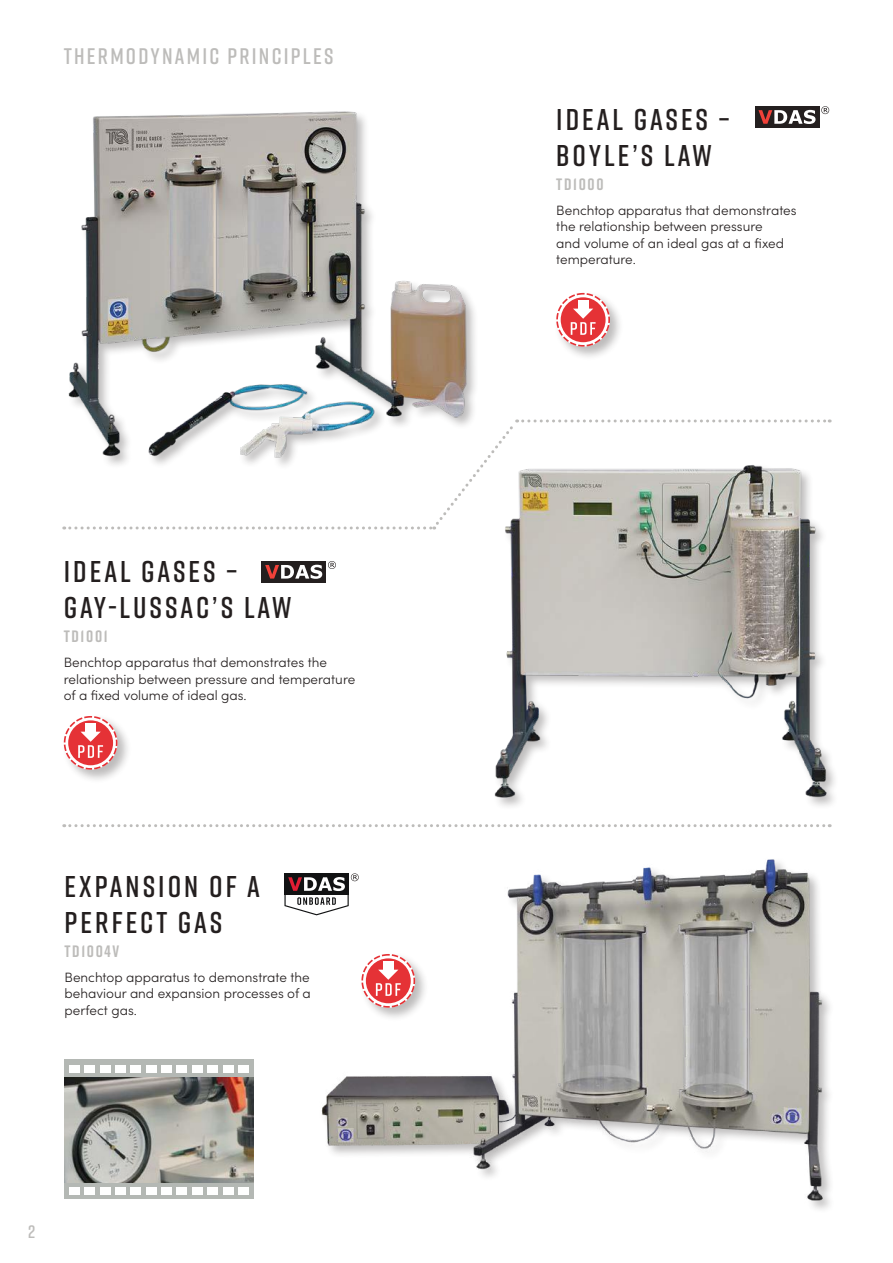
<style>
.page{position:relative;width:893px;height:1263px;background:#fff}
.page>*{position:absolute;margin:0;border:0;box-sizing:border-box;transform-origin:0 0}
.t1{font:600 30px/36px "Rift";letter-spacing:.1em;color:#241f1f}
.t2{font:600 22.5px "Rift";letter-spacing:.1em;color:#bdbcba}
.t3{font:600 18px "Rift";color:#bdbcba}
.t4{font:700 16.5px "Rift";letter-spacing:.1em;color:#bdbcba}
.t5{font:300 13.5px/16.5px "Sofia Pro";color:#241f1f}
</style>
<div class="page">
<img style="left:68px;top:111px;width:403px;height:308px">
<img style="left:494px;top:529px;width:335px;height:270px">
<img style="left:315px;top:859px;width:514px;height:344px">
<div style="left:64px;top:1060px;width:190px;height:139px;background:#b4b8b4"></div>
<div style="left:69px;top:1065px;width:11px;height:7px;background:#fff"></div>
<div style="left:84px;top:1065px;width:11px;height:7px;background:#fff"></div>
<div style="left:100px;top:1065px;width:10px;height:7px;background:#fff"></div>
<div style="left:115px;top:1065px;width:11px;height:7px;background:#fff"></div>
<div style="left:130px;top:1065px;width:11px;height:7px;background:#fff"></div>
<div style="left:146px;top:1065px;width:10px;height:7px;background:#fff"></div>
<div style="left:161px;top:1065px;width:11px;height:7px;background:#fff"></div>
<div style="left:177px;top:1065px;width:10px;height:7px;background:#fff"></div>
<div style="left:192px;top:1065px;width:11px;height:7px;background:#fff"></div>
<div style="left:207px;top:1065px;width:11px;height:7px;background:#fff"></div>
<div style="left:223px;top:1065px;width:10px;height:7px;background:#fff"></div>
<div style="left:238px;top:1065px;width:11px;height:7px;background:#fff"></div>
<div style="left:69px;top:1187px;width:11px;height:8px;background:#fff"></div>
<div style="left:84px;top:1187px;width:11px;height:8px;background:#fff"></div>
<div style="left:100px;top:1187px;width:10px;height:8px;background:#fff"></div>
<div style="left:115px;top:1187px;width:11px;height:8px;background:#fff"></div>
<div style="left:130px;top:1187px;width:11px;height:8px;background:#fff"></div>
<div style="left:146px;top:1187px;width:10px;height:8px;background:#fff"></div>
<div style="left:161px;top:1187px;width:11px;height:8px;background:#fff"></div>
<div style="left:177px;top:1187px;width:10px;height:8px;background:#fff"></div>
<div style="left:192px;top:1187px;width:11px;height:8px;background:#fff"></div>
<div style="left:207px;top:1187px;width:11px;height:8px;background:#fff"></div>
<div style="left:223px;top:1187px;width:10px;height:8px;background:#fff"></div>
<div style="left:238px;top:1187px;width:11px;height:8px;background:#fff"></div>
<img style="left:64px;top:1077px;width:190px;height:106px">
<div style="left:554px;top:291px;width:70px;height:69px;background:#241f1f;opacity:.3"></div>
<svg style="left:556px;top:293px;width:54px;height:54px"></svg>
<div style="left:62px;top:714px;width:70px;height:69px;background:#241f1f;opacity:.3"></div>
<svg style="left:64px;top:716px;width:54px;height:54px"></svg>
<div style="left:359px;top:952px;width:70px;height:69px;background:#241f1f;opacity:.3"></div>
<svg style="left:361px;top:954px;width:54px;height:54px"></svg>
<svg style="left:64px;top:824px;width:766px;height:3px"></svg>
<div style="left:261px;top:561px;width:65px;height:21px;background:#241f1f"></div>
<svg style="left:265px;top:565px;width:57px;height:14px"></svg>
<svg style="left:328px;top:561px;width:8px;height:8px"></svg>
<div style="left:755px;top:106px;width:64px;height:22px;background:#241f1f"></div>
<svg style="left:758px;top:110px;width:57px;height:14px"></svg>
<svg style="left:821px;top:106px;width:8px;height:8px"></svg>
<svg style="left:64px;top:419px;width:766px;height:110px"></svg>
<svg style="left:284px;top:873px;width:75px;height:42px"></svg>
<h2 class="t2" style="left:64px;top:40px;width:271px">THERMODYNAMIC PRINCIPLES</h2>
<h1 class="t1" style="left:64px;top:553px;width:229px">IDEAL GASES –<br>GAY-LUSSAC’S LAW</h1>
<p class="t4" style="left:64px;top:625px;width:45px">TD1001</p>
<p class="t5" style="left:64px;top:654px;width:293px">Benchtop apparatus that demonstrates the relationship between pressure and temperature of a fixed volume of ideal gas.</p>
<h1 class="t1" style="left:65px;top:867px;width:197px">EXPANSION OF A<br>PERFECT GAS</h1>
<p class="t4" style="left:65px;top:939px;width:56px">TD1004V</p>
<p class="t5" style="left:65px;top:968px;width:248px;text-align:justify">Benchtop apparatus to demonstrate the behaviour and expansion processes of a perfect gas.</p>
<h3 class="t3" style="left:28px;top:1219px;width:9px">2</h3>
<h1 class="t1" style="left:556px;top:100px;width:175px">IDEAL GASES –<br>BOYLE’S LAW</h1>
<p class="t4" style="left:556px;top:172px;width:49px">TD1000</p>
<p class="t5" style="left:556px;top:201px;width:242px">Benchtop apparatus that demonstrates the relationship between pressure<br>and volume of an ideal gas at a fixed temperature.</p>
</div>
